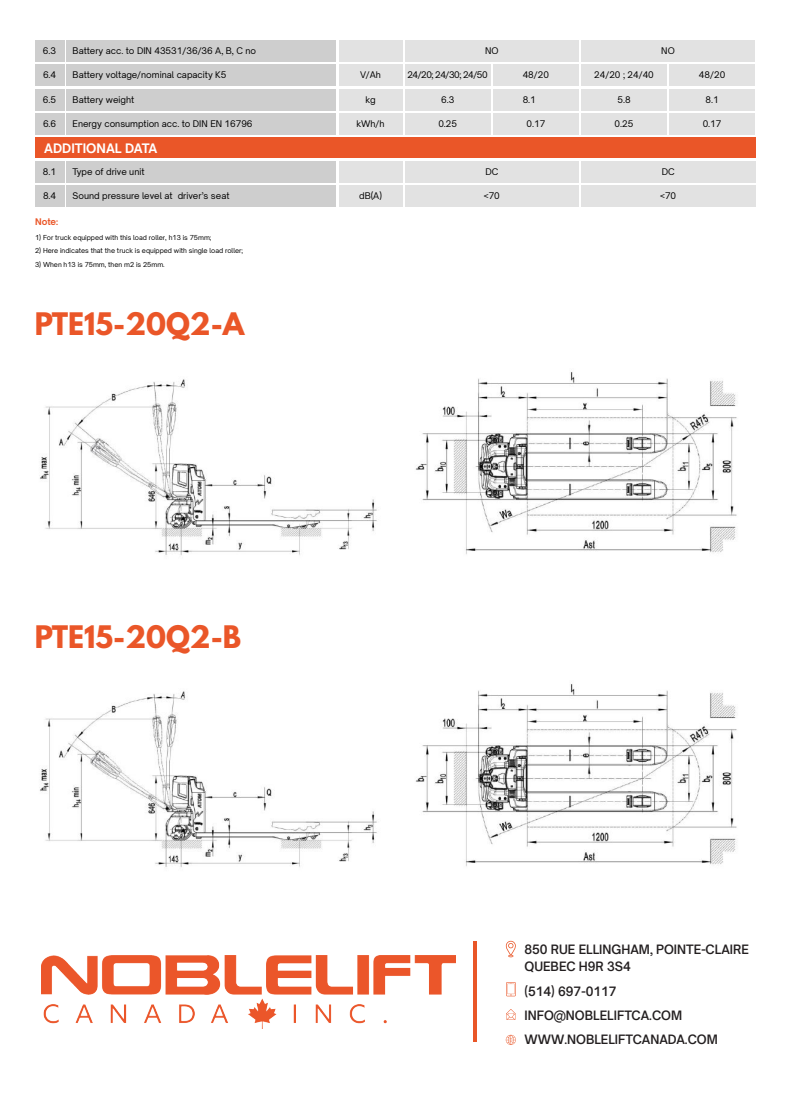
<style>
.page{position:relative;width:790px;height:1098px;background:#fff}
.page>*{position:absolute;margin:0;border:0;box-sizing:border-box;transform-origin:0 0}
.t1{font:700 27.5px "League Spartan";color:#ea5628}
.t2{font:700 12.5px "Open Sauce One";color:#fff}
.t3{font:600 12.12px/24.1px "Open Sauce One";color:#231f20}
.t4{font:8.75px "Open Sauce One";color:#000}
.t5{font:8.75px "Open Sauce One";letter-spacing:-.05em;color:#000}
.t6{font:700 8.75px "Open Sauce One";color:#ea5628}
.t7{font:6.5px "Open Sauce One";color:#000}
</style>
<div class="page">
<div style="left:405px;top:40px;width:173px;height:22px;background:#e2e2e2"></div>
<div style="left:581px;top:40px;width:173px;height:22px;background:#e2e2e2"></div>
<div style="left:338px;top:40px;width:64px;height:22px;background:#e2e2e2"></div>
<div style="left:67px;top:40px;width:269px;height:22px;background:#cecece"></div>
<div style="left:35px;top:40px;width:29px;height:22px;background:#cecece"></div>
<div style="left:338px;top:64px;width:64px;height:22px;background:#e2e2e2"></div>
<div style="left:67px;top:64px;width:269px;height:22px;background:#cecece"></div>
<div style="left:35px;top:64px;width:29px;height:22px;background:#cecece"></div>
<div style="left:405px;top:64px;width:85px;height:22px;background:#e2e2e2"></div>
<div style="left:493px;top:64px;width:85px;height:22px;background:#e2e2e2"></div>
<div style="left:581px;top:64px;width:85px;height:22px;background:#e2e2e2"></div>
<div style="left:669px;top:64px;width:85px;height:22px;background:#e2e2e2"></div>
<div style="left:338px;top:89px;width:64px;height:22px;background:#e2e2e2"></div>
<div style="left:67px;top:89px;width:269px;height:22px;background:#cecece"></div>
<div style="left:35px;top:89px;width:29px;height:22px;background:#cecece"></div>
<div style="left:405px;top:89px;width:85px;height:22px;background:#e2e2e2"></div>
<div style="left:493px;top:89px;width:85px;height:22px;background:#e2e2e2"></div>
<div style="left:581px;top:89px;width:85px;height:22px;background:#e2e2e2"></div>
<div style="left:669px;top:89px;width:85px;height:22px;background:#e2e2e2"></div>
<div style="left:338px;top:113px;width:64px;height:22px;background:#e2e2e2"></div>
<div style="left:67px;top:113px;width:269px;height:22px;background:#cecece"></div>
<div style="left:35px;top:113px;width:29px;height:22px;background:#cecece"></div>
<div style="left:405px;top:113px;width:85px;height:22px;background:#e2e2e2"></div>
<div style="left:493px;top:113px;width:85px;height:22px;background:#e2e2e2"></div>
<div style="left:581px;top:113px;width:85px;height:22px;background:#e2e2e2"></div>
<div style="left:669px;top:113px;width:85px;height:22px;background:#e2e2e2"></div>
<div style="left:338px;top:161px;width:64px;height:22px;background:#e2e2e2"></div>
<div style="left:67px;top:161px;width:269px;height:22px;background:#cecece"></div>
<div style="left:35px;top:161px;width:29px;height:22px;background:#cecece"></div>
<div style="left:405px;top:161px;width:173px;height:22px;background:#e2e2e2"></div>
<div style="left:581px;top:161px;width:173px;height:22px;background:#e2e2e2"></div>
<div style="left:338px;top:185px;width:64px;height:22px;background:#e2e2e2"></div>
<div style="left:67px;top:185px;width:269px;height:22px;background:#cecece"></div>
<div style="left:35px;top:185px;width:29px;height:22px;background:#cecece"></div>
<div style="left:405px;top:185px;width:173px;height:22px;background:#e2e2e2"></div>
<div style="left:581px;top:185px;width:173px;height:22px;background:#e2e2e2"></div>
<div style="left:35px;top:137px;width:719px;height:21px;background:#ea5628"></div>
<img style="left:40px;top:379px;width:337px;height:176px">
<img style="left:415px;top:372px;width:322px;height:183px">
<img style="left:40px;top:691px;width:337px;height:176px">
<img style="left:415px;top:684px;width:322px;height:183px">
<img style="left:41px;top:955px;width:414px;height:73px">
<svg style="left:506px;top:982px;width:9px;height:14px"></svg>
<svg style="left:505px;top:1034px;width:10px;height:10px"></svg>
<svg style="left:505px;top:940px;width:10px;height:17px"></svg>
<svg style="left:506px;top:1009px;width:9px;height:10px"></svg>
<hr style="left:473px;top:941px;width:3px;height:100px;background:#e95628">
<p class="t4" style="left:43px;top:45px;width:15px">6.3</p>
<p class="t4" style="left:73px;top:45px;width:185px">Battery acc. to DIN 43531/36/36 A, B, C no</p>
<p class="t4" style="left:485px;top:45px;width:15px">NO</p>
<p class="t4" style="left:661px;top:45px;width:15px">NO</p>
<p class="t4" style="left:43px;top:69px;width:15px">6.4</p>
<p class="t4" style="left:73px;top:69px;width:155px">Battery voltage/nominal capacity K5</p>
<p class="t4" style="left:360px;top:69px;width:22px">V/Ah</p>
<p class="t5" style="left:407px;top:69px;width:82px">24/20; 24/30; 24/50</p>
<p class="t4" style="left:522px;top:69px;width:28px">48/20</p>
<p class="t4" style="left:593px;top:69px;width:61px">24/20 ; 24/40</p>
<p class="t4" style="left:698px;top:69px;width:28px">48/20</p>
<p class="t4" style="left:43px;top:93px;width:15px">6.5</p>
<p class="t4" style="left:73px;top:93px;width:63px">Battery weight</p>
<p class="t4" style="left:365px;top:93px;width:12px">kg</p>
<p class="t4" style="left:441px;top:93px;width:15px">6.3</p>
<p class="t4" style="left:522px;top:93px;width:15px">8.1</p>
<p class="t4" style="left:617px;top:93px;width:15px">5.8</p>
<p class="t4" style="left:705px;top:93px;width:15px">8.1</p>
<p class="t4" style="left:43px;top:118px;width:15px">6.6</p>
<p class="t4" style="left:73px;top:118px;width:181px">Energy consumption acc. to DIN EN 16796</p>
<p class="t4" style="left:356px;top:118px;width:30px">kWh/h</p>
<p class="t4" style="left:438px;top:118px;width:20px">0.25</p>
<p class="t4" style="left:526px;top:118px;width:20px">0.17</p>
<p class="t4" style="left:614px;top:118px;width:20px">0.25</p>
<p class="t4" style="left:702px;top:118px;width:20px">0.17</p>
<p class="t4" style="left:43px;top:165px;width:15px">8.1</p>
<p class="t4" style="left:73px;top:165px;width:73px">Type of drive unit</p>
<p class="t4" style="left:485px;top:165px;width:14px">DC</p>
<p class="t4" style="left:661px;top:165px;width:14px">DC</p>
<p class="t4" style="left:43px;top:190px;width:15px">8.4</p>
<p class="t4" style="left:73px;top:190px;width:158px">Sound pressure level at driver’s seat</p>
<p class="t4" style="left:359px;top:190px;width:24px">dB(A)</p>
<p class="t4" style="left:483px;top:190px;width:18px">&lt;70</p>
<p class="t4" style="left:659px;top:190px;width:18px">&lt;70</p>
<h2 class="t2" style="left:44px;top:140px;width:114px">ADDITIONAL DATA</h2>
<p class="t6" style="left:35px;top:216px;width:25px">Note:</p>
<p class="t7" style="left:35px;top:233px;width:178px">1) For truck equipped with this load roller, h13 is 75mm;</p>
<p class="t7" style="left:35px;top:246px;width:209px">2) Here indicates that the truck is equipped with single load roller;</p>
<p class="t7" style="left:35px;top:260px;width:131px">3) When h13 is 75mm, then m2 is 25mm.</p>
<h1 class="t1" style="left:35px;top:303px;width:211px">PTE15-20Q2-A</h1>
<h1 class="t1" style="left:35px;top:615px;width:208px">PTE15-20Q2-B</h1>
<h3 class="t3" style="left:524px;top:941px;width:226px;line-height:16.9px">850 RUE ELLINGHAM, POINTE-CLAIRE<br>QUEBEC H9R 3S4</h3>
<h3 class="t3" style="left:524px;top:978px;width:195px">(514) 697-0117<br>INFO@NOBLELIFTCA.COM<br>WWW.NOBLELIFTCANADA.COM</h3>
</div>
